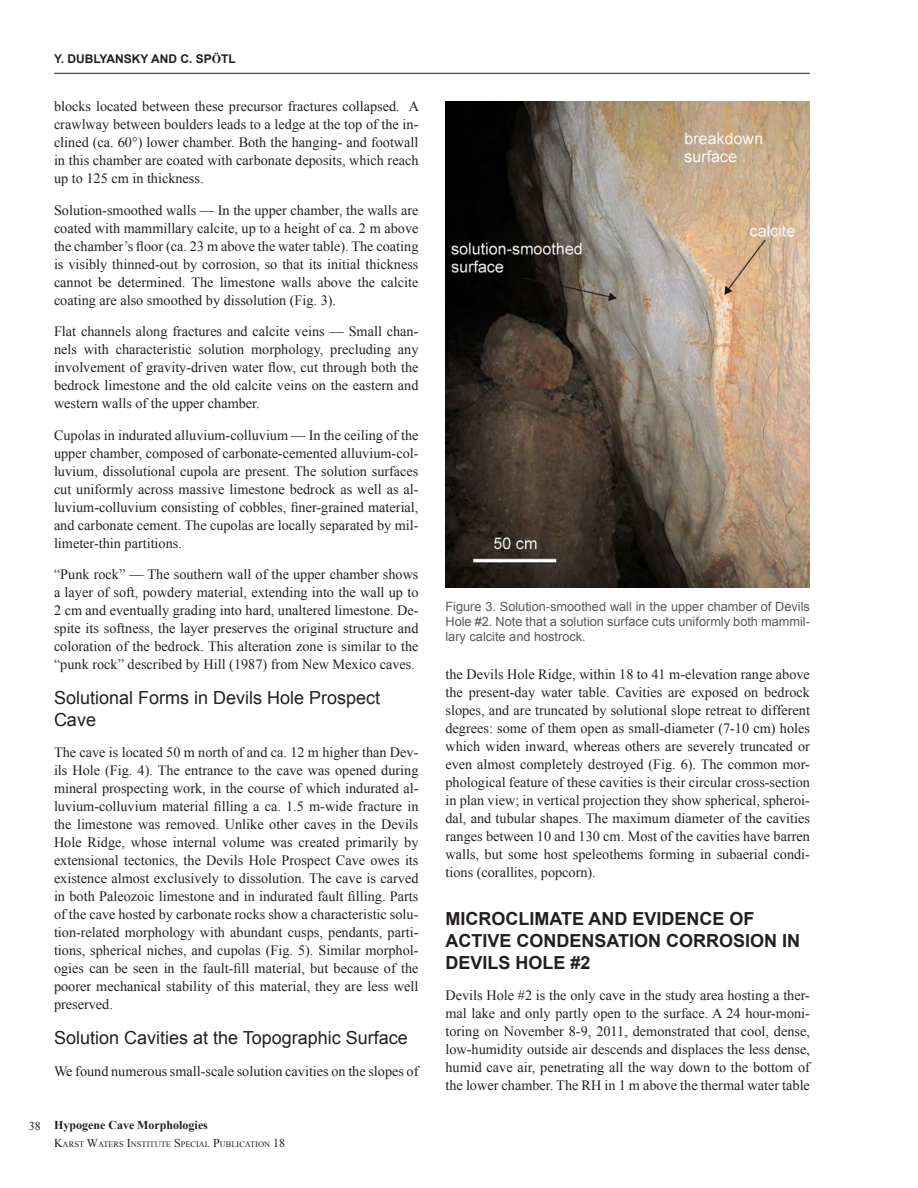
<style>
.page{position:relative;width:918px;height:1188px;background:#fff}
.page>*{position:absolute;margin:0;border:0;box-sizing:border-box;transform-origin:0 0}
.Heading_2{font:18px/21.6px "Arial";color:#231f20}
.Heading_1{font:700 18px/21.6px "Arial";color:#231f20}
.body_text_justified{font:14.25px/18px "Times New Roman";color:#231f20;text-align:justify}
.body_text_justified-2{font:12.75px/15.3px "Arial";color:#57585a;text-align:justify}
.t1{font:700 12px "Times New Roman";color:#231f20}
.t2{font:700 12px "Arial";color:#231f20}
.t3{font:12px "Times New Roman";color:#231f20}
.t4{font:8.4px "Times New Roman";color:#231f20}
.s1{font-family:"Times New Roman"}
.s2{font-size:12px}
</style>
<div class="page">
<hr style="left:54px;top:73px;width:756px;height:1px;background:#231f20">
<img style="left:446px;top:101px;width:364px;height:487px">
<p class="t2" style="left:54px;top:51px;width:31px">Y. DUBLYANSKY</p>
<p class="t2" style="left:151px;top:51px;width:10px">AND</p>
<p class="t2" style="left:180px;top:51px;width:49px">C. SP<span class="s1">ö</span>TL</p>
<p class="body_text_justified" style="left:54px;top:97px;width:367px">blocks located between these precursor fractures collapsed. A crawlway between boulders leads to a ledge at the top of the in&shy;clined (ca. 60°) lower chamber. Both the hanging- and footwall in this chamber are coated with carbonate deposits, which reach up to 125 cm in thickness.</p>
<p class="body_text_justified" style="left:54px;top:201px;width:366px">Solution-smoothed walls — In the upper chamber, the walls are coated with mammillary calcite, up to a height of ca. 2 m above the chamber’s floor (ca. 23 m above the water table). The coating is visibly thinned-out by corrosion, so that its initial thickness cannot be determined. The limestone walls above the calcite coating are also smoothed by dissolution (Fig. 3).</p>
<p class="body_text_justified" style="left:54px;top:322px;width:366px">Flat channels along fractures and calcite veins — Small chan&shy;nels with characteristic solution morphology, precluding any involvement of gravity-driven water flow, cut through both the bedrock limestone and the old calcite veins on the eastern and western walls of the upper chamber.</p>
<p class="body_text_justified" style="left:54px;top:426px;width:366px">Cupolas in indurated alluvium-colluvium — In the ceiling of the upper chamber, composed of carbonate-cemented alluvium-col&shy;luvium, dissolutional cupola are present. The solution surfaces cut uniformly across massive limestone bedrock as well as al&shy;luvium-colluvium consisting of cobbles, finer-grained material, and carbonate cement. The cupolas are locally separated by mil&shy;limeter-thin partitions.</p>
<p class="body_text_justified" style="left:54px;top:565px;width:366px">“Punk rock” — The southern wall of the upper chamber shows a layer of soft, powdery material, extending into the wall up to 2 cm and eventually grading into hard, unaltered limestone. De&shy;spite its softness, the layer preserves the original structure and coloration of the bedrock. This alteration zone is similar to the “punk rock” described by Hill (1987) from New Mexico caves.</p>
<p class="Heading_2" style="left:54px;top:687px;width:328px">Solutional Forms in Devils Hole Prospect<br>Cave</p>
<p class="body_text_justified" style="left:54px;top:743px;width:366px">The cave is located 50 m north of and ca. 12 m higher than Dev&shy;ils Hole (Fig. 4). The entrance to the cave was opened during mineral prospecting work, in the course of which indurated al&shy;luvium-colluvium material filling a ca. 1.5 m-wide fracture in the limestone was removed. Unlike other caves in the Devils Hole Ridge, whose internal volume was created primarily by extensional tectonics, the Devils Hole Prospect Cave owes its existence almost exclusively to dissolution. The cave is carved in both Paleozoic limestone and in indurated fault filling. Parts of the cave hosted by carbonate rocks show a characteristic solu&shy;tion-related morphology with abundant cusps, pendants, parti&shy;tions, spherical niches, and cupolas (Fig. 5). Similar morphol&shy;ogies can be seen in the fault-fill material, but because of the poorer mechanical stability of this material, they are less well preserved.</p>
<p class="Heading_2" style="left:54px;top:1028px;width:355px">Solution Cavities at the Topographic Surface</p>
<p class="body_text_justified" style="left:54px;top:1062px;width:366px">We found numerous small-scale solution cavities on the slopes of</p>
<p class="t3" style="left:29px;top:1118px;width:13px">38</p>
<p class="t1" style="left:54px;top:1116px;width:155px">Hypogene Cave Morphologies</p>
<p class="t4" style="left:54px;top:1138px;width:233px"><span class="s2">K</span>arst <span class="s2">W</span>aters <span class="s2">I</span>nstitute <span class="s2">S</span> pecial <span class="s2">P</span>ublication <span class="s2">18</span></p>
<p class="body_text_justified-2" style="left:446px;top:599px;width:366px">Figure 3. Solution-smoothed wall in the upper chamber of Devils Hole #2. Note that a solution surface cuts uniformly both mammil&shy;lary calcite and hostrock.</p>
<p class="body_text_justified" style="left:446px;top:665px;width:366px">the Devils Hole Ridge, within 18 to 41 m-elevation range above the present-day water table. Cavities are exposed on bedrock slopes, and are truncated by solutional slope retreat to different degrees: some of them open as small-diameter (7-10 cm) holes which widen inward, whereas others are severely truncated or even almost completely destroyed (Fig. 6). The common mor&shy;phological feature of these cavities is their circular cross-section in plan view; in vertical projection they show spherical, spheroi&shy;dal, and tubular shapes. The maximum diameter of the cavities ranges between 10 and 130 cm. Most of the cavities have barren walls, but some host speleothems forming in subaerial condi&shy;tions (corallites, popcorn).</p>
<p class="Heading_1" style="left:446px;top:909px;width:356px">MICROCLIMATE AND EVIDENCE OF<br>ACTIVE CONDENSATION CORROSION IN<br>DEVILS HOLE #2</p>
<p class="body_text_justified" style="left:446px;top:986px;width:366px">Devils Hole #2 is the only cave in the study area hosting a ther&shy;mal lake and only partly open to the surface. A 24 hour-moni&shy;toring on November 8-9, 2011, demonstrated that cool, dense, low-humidity outside air descends and displaces the less dense, humid cave air, penetrating all the way down to the bottom of the lower chamber. The RH in 1 m above the thermal water table</p>
</div>
